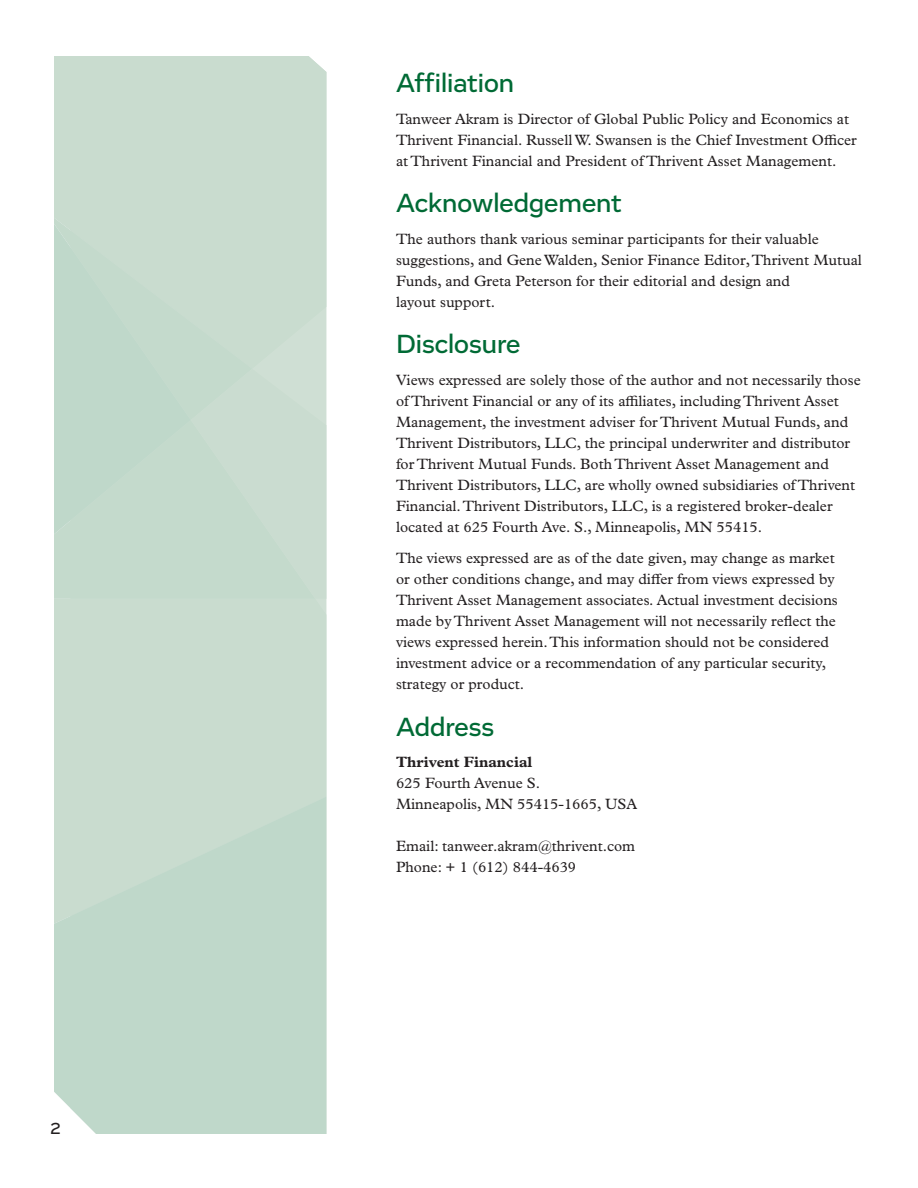
<style>
.page{position:relative;width:918px;height:1188px;background:#fff}
.page>*{position:absolute;margin:0;border:0;box-sizing:border-box;transform-origin:0 0}
.t1{font:500 27px "Vito";color:#006a35}
.t2{font:500 16.5px "Vito";color:#231f20}
.t3{font:15px/21px "Plantin MT Std";color:#231f20}
.t4{font:700 15px "Plantin MT Std";color:#231f20}
</style>
<div class="page">
<div style="left:54px;top:599px;width:272px;height:198px;background:#c9dccf"></div>
<div style="left:54px;top:56px;width:272px;height:162px;background:#c9dccf"></div>
<div style="left:54px;top:218px;width:272px;height:381px;background:#c4dacc"></div>
<svg style="left:54px;top:797px;width:272px;height:337px;fill:#bfd8ca"></svg>
<p class="t2" style="left:50px;top:1118px;width:12px">2</p>
<h1 class="t1" style="left:396px;top:67px;width:120px">Affiliation</h1>
<p class="t3" style="left:396px;top:108px;width:462px">Tanweer Akram is Director of Global Public Policy and Economics at<br>Thrivent Financial. Russell W. Swansen is the Chief Investment Officer at Thrivent Financial and President of Thrivent Asset Management.</p>
<h1 class="t1" style="left:396px;top:187px;width:227px">Acknowledgement</h1>
<p class="t3" style="left:396px;top:228px;width:467px">The authors thank various seminar participants for their valuable suggestions, and Gene Walden, Senior Finance Editor, Thrivent Mutual Funds, and Greta Peterson for their editorial and design and<br>layout support.</p>
<h1 class="t1" style="left:396px;top:328px;width:126px">Disclosure</h1>
<p class="t3" style="left:396px;top:369px;width:466px">Views expressed are solely those of the author and not necessarily those of Thrivent Financial or any of its affiliates, including Thrivent Asset Management, the investment adviser for Thrivent Mutual Funds, and Thrivent Distributors, LLC, the principal underwriter and distributor for Thrivent Mutual Funds. Both Thrivent Asset Management and Thrivent Distributors, LLC, are wholly owned subsidiaries of Thrivent Financial. Thrivent Distributors, LLC, is a registered broker-dealer located at 625 Fourth Ave. S., Minneapolis, MN 55415.</p>
<p class="t3" style="left:396px;top:548px;width:443px">The views expressed are as of the date given, may change as market or other conditions change, and may differ from views expressed by Thrivent Asset Management associates. Actual investment decisions made by Thrivent Asset Management will not necessarily reflect the views expressed herein. This information should not be considered investment advice or a recommendation of any particular security, strategy or product.</p>
<h1 class="t1" style="left:396px;top:710px;width:100px">Address</h1>
<p class="t4" style="left:396px;top:753px;width:138px">Thrivent Financial</p>
<p class="t3" style="left:396px;top:773px;width:243px">625 Fourth Avenue S.<br>Minneapolis, MN 55415-1665, USA</p>
<p class="t3" style="left:396px;top:836px;width:241px">Email: tanweer.akram@thrivent.com<br>Phone: + 1 (612) 844-4639</p>
</div>
